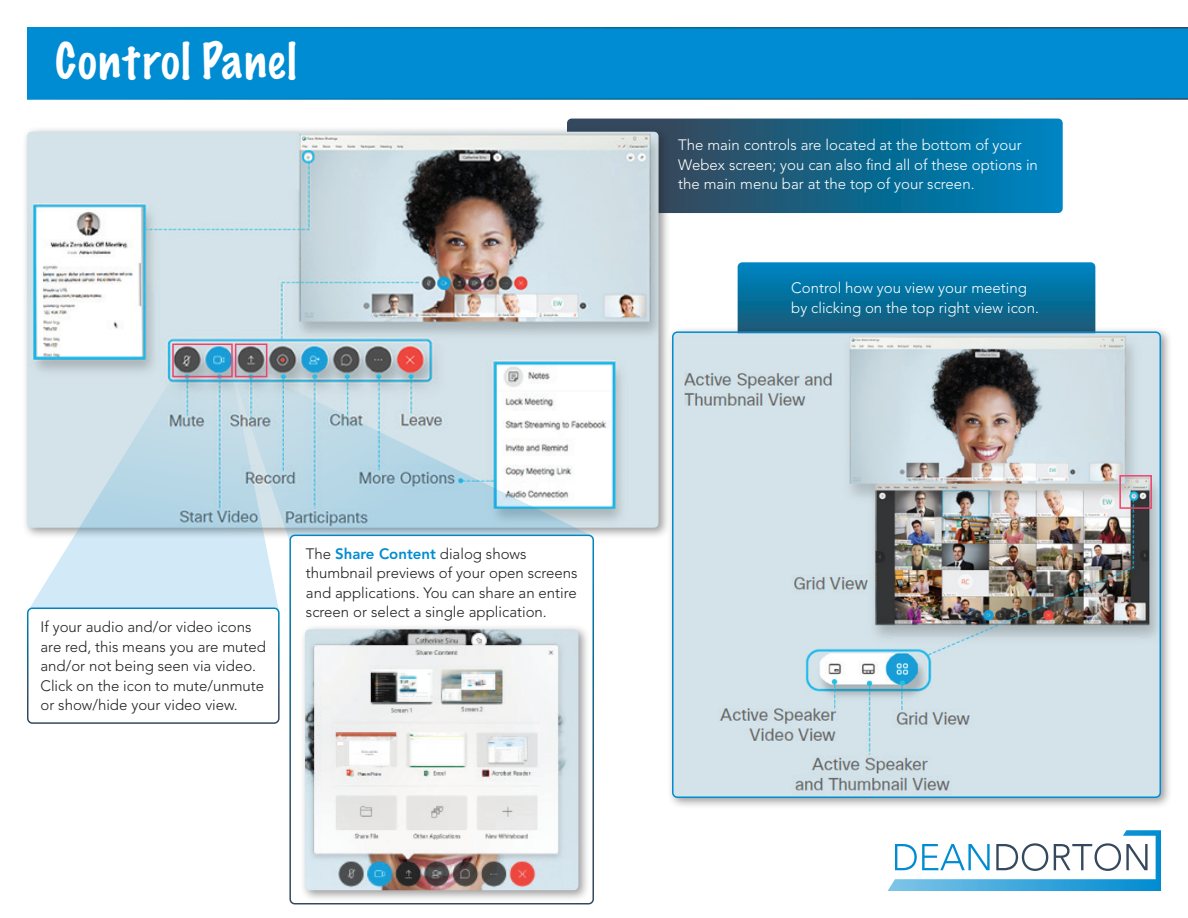
<style>
.page{position:relative;width:1188px;height:918px;background:#fff}
.page>*{position:absolute;margin:0;border:0;box-sizing:border-box;transform-origin:0 0}
.t1{font:100 45px "Marker Felt";letter-spacing:.045em;color:#fff}
.t2{font:300 15px/19.5px "Avenir LT Std";color:#231f20}
.t3{font:300 15px/19.5px "Avenir LT Std";color:#fff}
.s1{font-weight:800;color:#008cd2}
</style>
<div class="page">
<svg style="left:888px;top:830px;width:273px;height:61px"></svg>
<svg style="left:738px;top:262px;width:357px;height:64px;background:#0772a0"></svg>
<svg style="left:567px;top:119px;width:496px;height:94px;background:#12668d"></svg>
<div style="left:22px;top:127px;width:648px;height:412px;background:#231f20;opacity:.45"></div>
<img style="left:27px;top:132px;width:632px;height:396px">
<div style="left:27px;top:27px;width:1161px;height:73px;background:#008cd2"></div>
<div style="left:667px;top:326px;width:506px;height:484px;background:#231f20;opacity:.45"></div>
<img style="left:675px;top:334px;width:483px;height:461px">
<div style="left:672px;top:331px;width:489px;height:467px;border:2px solid #008cd2;border-radius:5px"></div>
<svg style="left:29px;top:377px;width:250px;height:232px;background:#c9e0ea"></svg>
<div style="left:27px;top:608px;width:253px;height:116px;border:2px solid #fff;border-radius:5px"></div>
<svg style="left:234px;top:377px;width:357px;height:164px"></svg>
<div style="left:235px;top:344px;width:32px;height:33px;border:2px solid #ef426b"></div>
<div style="left:172px;top:344px;width:61px;height:33px;border:2px solid #ef426b"></div>
<div style="left:290px;top:535px;width:303px;height:369px;background:#fff;border-radius:5px"></div>
<div style="left:289px;top:535px;width:305px;height:370px;border:2px solid #fff;border-radius:5px"></div>
<div style="left:300px;top:624px;width:290px;height:278px;background:#231f20;opacity:.45"></div>
<img style="left:305px;top:629px;width:273px;height:261px">
<div style="left:1119px;top:475px;width:33px;height:34px;border:2px solid #ef426b"></div>
<h1 class="t1" style="left:56px;top:25px;width:243px">Control Panel</h1>
<p class="t2" style="left:40px;top:617px;width:227px">If your audio and/or video icons are red, this means you are muted and/or not being seen via video.<br>Click on the icon to mute/unmute or show/hide your video view.</p>
<p class="t2" style="left:306px;top:544px;width:273px">The <span class="s1">Share Content</span> dialog shows thumbnail previews of your open screens and applications. You can share an entire screen or select a single application.</p>
<p class="t3" style="left:678px;top:136px;width:361px">The main controls are located at the bottom of your<br>Webex screen; you can also find all of these options in the main menu bar at the top of your screen.</p>
<p class="t3" style="left:791px;top:278px;width:249px">Control how you view your meeting by clicking on the top right view icon.</p>
</div>
